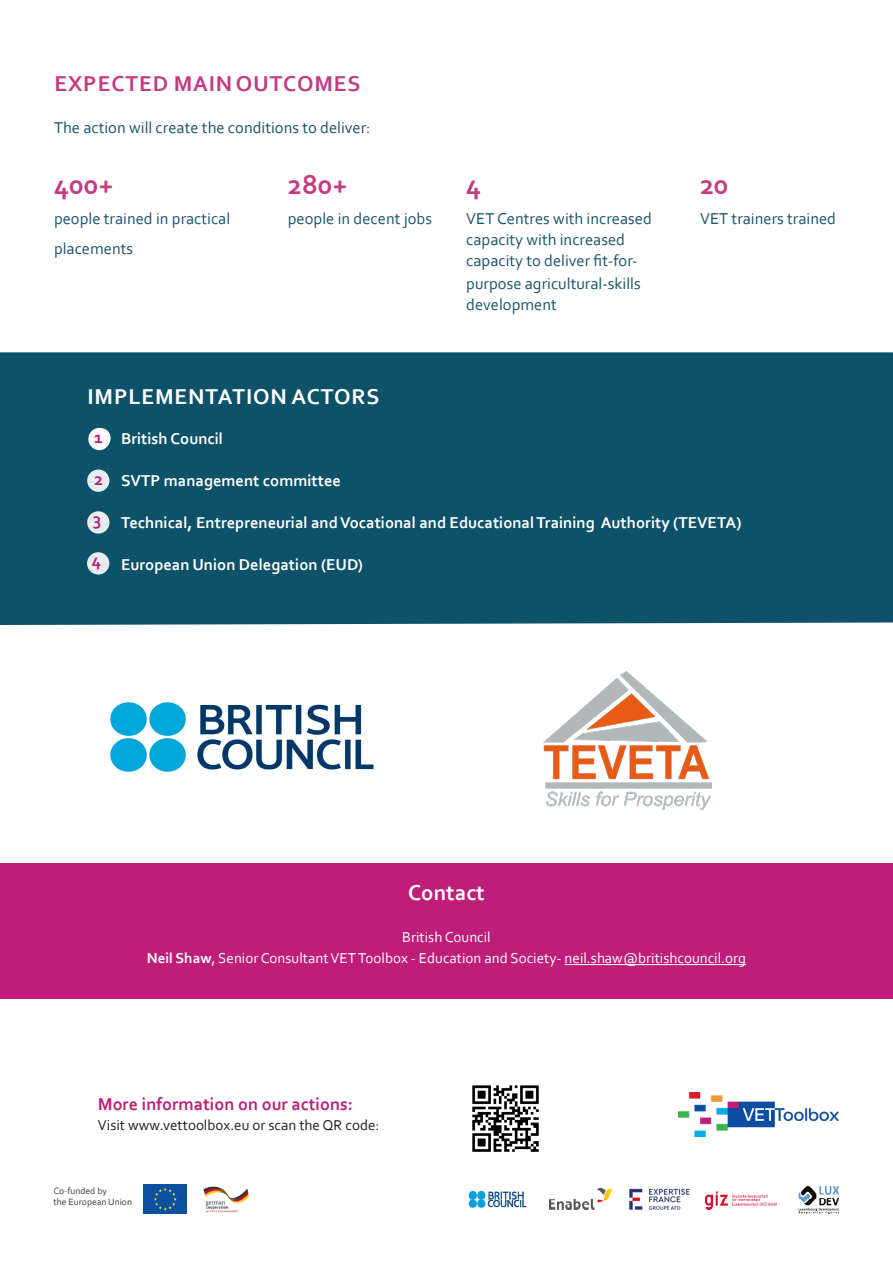
<style>
.page{position:relative;width:893px;height:1263px;background:#fff}
.page>*{position:absolute;margin:0;border:0;box-sizing:border-box;transform-origin:0 0}
.t1{font:700 28.5px "Corbel";color:#c33c82}
.t2{font:700 22.5px "Corbel";letter-spacing:.04em;color:#fff}
.t3{font:700 22.5px "Corbel";letter-spacing:.04em;color:#c33c82}
.t4{font:700 22.5px "Corbel";color:#fff}
.t5{font:700 18px "Corbel";color:#be1e79}
.t6{font:16.5px/21px "Corbel";color:#1b536a}
.t7{font:700 16.5px "Corbel";color:#fff}
.t8{font:15px "Corbel";color:#fff}
.t9{font:15px "Corbel";color:#231f20}
.t10{font:9.6px "Corbel";color:#3e3e3f}
.s1{font-weight:700}
</style>
<div class="page">
<div style="left:0;top:863px;width:893px;height:136px;background:#be1e79"></div>
<hr style="left:565px;top:964px;width:181px;height:1px;background:#fff">
<img style="left:679px;top:1092px;width:160px;height:45px">
<div style="left:0;top:352px;width:893px;height:273px;background:#0d5269"></div>
<div style="left:88px;top:428px;width:23px;height:22px;background:#fff;border-radius:11px"></div>
<div style="left:87px;top:469px;width:22px;height:23px;background:#e6edef;border-radius:50%"></div>
<div style="left:87px;top:511px;width:22px;height:23px;background:#e6edef;border-radius:50%"></div>
<div style="left:87px;top:552px;width:22px;height:22px;background:#e6edef;border-radius:50%"></div>
<img style="left:629px;top:1188px;width:61px;height:22px">
<img style="left:706px;top:1191px;width:70px;height:18px">
<img style="left:549px;top:1188px;width:63px;height:21px">
<img style="left:468px;top:1191px;width:59px;height:17px">
<img style="left:798px;top:1186px;width:41px;height:27px">
<div style="left:143px;top:1184px;width:44px;height:29px;background:#0d509f"></div>
<svg style="left:154px;top:1188px;width:23px;height:22px"></svg>
<img style="left:203px;top:1186px;width:46px;height:27px">
<img style="left:472px;top:1085px;width:67px;height:67px">
<img style="left:110px;top:702px;width:264px;height:70px">
<img style="left:543px;top:671px;width:169px;height:139px">
<p class="t3" style="left:54px;top:70px;width:308px">EXPECTED MAIN OUTCOMES</p>
<p class="t6" style="left:54px;top:117px;width:318px">The action will create the conditions to deliver:</p>
<p class="t1" style="left:54px;top:167px;width:61px">400+</p>
<p class="t6" style="left:54px;top:203px;width:178px;line-height:30px">people trained in practical placements</p>
<p class="t1" style="left:288px;top:167px;width:61px">280+</p>
<p class="t6" style="left:288px;top:208px;width:146px">people in decent jobs</p>
<p class="t1" style="left:466px;top:167px;width:17px">4</p>
<p class="t6" style="left:466px;top:208px;width:187px">VET Centres with increased capacity with increased capacity to deliver fit-for-</p>
<p class="t6" style="left:466px;top:272px;width:176px">purpose agricultural-skills development</p>
<p class="t1" style="left:700px;top:167px;width:30px">20</p>
<p class="t6" style="left:700px;top:208px;width:138px">VET trainers trained</p>
<p class="t2" style="left:87px;top:382px;width:294px">IMPLEMENTATION ACTORS</p>
<p class="t7" style="left:121px;top:428px;width:103px">British Council</p>
<p class="t7" style="left:121px;top:470px;width:221px">SVTP management committee</p>
<p class="t7" style="left:121px;top:512px;width:622px">Technical, Entrepreneurial and Vocational and Educational Training Authority (TEVETA)</p>
<p class="t7" style="left:121px;top:554px;width:243px">European Union Delegation (EUD)</p>
<p class="t5" style="left:94px;top:425px;width:10px">1</p>
<p class="t5" style="left:94px;top:467px;width:10px">2</p>
<p class="t5" style="left:93px;top:508px;width:10px">3</p>
<p class="t5" style="left:92px;top:549px;width:11px">4</p>
<p class="t4" style="left:408px;top:879px;width:78px">Contact</p>
<p class="t8" style="left:402px;top:928px;width:90px">British Council</p>
<p class="t8" style="left:147px;top:949px;width:601px"><span class="s1">Neil Shaw</span>, Senior Consultant VET Toolbox - Education and Society- neil.shaw@britishcouncil.org</p>
<p class="t5" style="left:98px;top:1092px;width:257px">More information on our actions:</p>
<p class="t9" style="left:98px;top:1116px;width:283px">Visit www.vettoolbox.eu or scan the QR code:</p>
<p class="t10" style="left:54px;top:1185px;width:55px">Co-funded by</p>
<p class="t10" style="left:54px;top:1196px;width:80px">the European Union</p>
</div>
